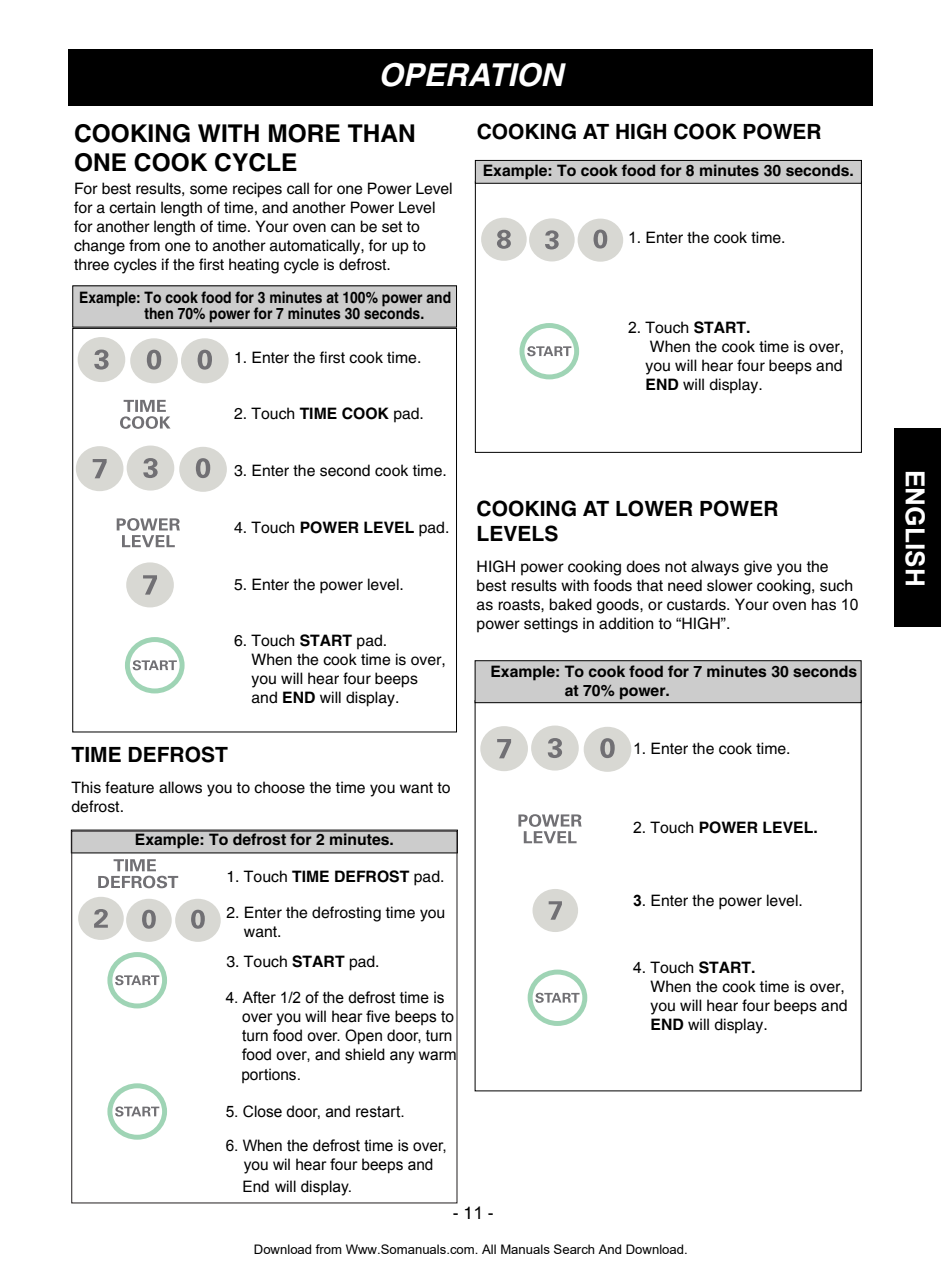
<style>
.page{position:relative;width:942px;height:1274px;background:#fff}
.page>*{position:absolute;margin:0;border:0;box-sizing:border-box;transform-origin:0 0}
.t1{font:italic 700 31.5px "Helvetica";color:#fff}
.t2{font:700 26.25px "Arial";color:#fff}
.t3{font:700 24.5px/29.4px "Helvetica";color:#000}
.t4{font:700 21px/25.2px "Helvetica";color:#000}
.t5{font:17.5px "Helvetica";color:#000}
.t6{font:15.75px/18.9px "Helvetica";color:#000}
.t7{font:15.75px/19.1px "Arial";color:#000}
.t8{font:700 15.75px/18.9px "Helvetica";color:#000}
.t9{font:700 15.75px/15.8px "Helvetica";color:#000;scale:.88 1}
.t10{font:13.12px "Arial";color:#000}
.s1{font-family:"Arial"}
.s2{font-weight:700}
.s3{font-family:"Arial";font-weight:400}
.s4{font-weight:400}
.s5{font-family:"Arial";font-weight:700}
</style>
<div class="page">
<svg style="left:474px;top:160px;width:388px;height:932px"></svg>
<div style="left:475px;top:661px;width:385px;height:41px;background:#ccc"></div>
<div style="left:474px;top:660px;width:387px;height:43px;border:1px solid #000"></div>
<div style="left:69px;top:50px;width:803px;height:56px;background:#000"></div>
<div style="left:72px;top:328px;width:385px;height:404px;border:1px solid #000"></div>
<div style="left:73px;top:286px;width:383px;height:41px;background:#ccc"></div>
<div style="left:72px;top:831px;width:385px;height:22px;background:#ccc"></div>
<div style="left:80px;top:339px;width:43px;height:41px;background:#d8d8d3;border-radius:50%"></div>
<div style="left:78px;top:337px;width:47px;height:45px;border:4px solid #d8d8d3;border-radius:50%"></div>
<svg style="left:94px;top:350px;width:15px;height:20px"></svg>
<div style="left:132px;top:340px;width:44px;height:41px;background:#d8d8d3;border-radius:50%"></div>
<div style="left:130px;top:338px;width:48px;height:45px;border:4px solid #d8d8d3;border-radius:50%"></div>
<svg style="left:147px;top:350px;width:14px;height:20px"></svg>
<div style="left:183px;top:340px;width:44px;height:41px;background:#d8d8d3;border-radius:50%"></div>
<div style="left:181px;top:338px;width:48px;height:45px;border:4px solid #d8d8d3;border-radius:50%"></div>
<svg style="left:198px;top:350px;width:14px;height:20px"></svg>
<svg style="left:120px;top:400px;width:50px;height:29px"></svg>
<div style="left:129px;top:448px;width:43px;height:41px;background:#d8d8d3;border-radius:50%"></div>
<div style="left:127px;top:446px;width:47px;height:45px;border:4px solid #d8d8d3;border-radius:50%"></div>
<svg style="left:143px;top:458px;width:15px;height:20px"></svg>
<div style="left:181px;top:449px;width:44px;height:41px;background:#d8d8d3;border-radius:50%"></div>
<div style="left:179px;top:447px;width:48px;height:45px;border:4px solid #d8d8d3;border-radius:50%"></div>
<svg style="left:196px;top:458px;width:14px;height:20px"></svg>
<div style="left:78px;top:448px;width:43px;height:41px;background:#d8d8d3;border-radius:50%"></div>
<div style="left:76px;top:446px;width:47px;height:45px;border:4px solid #d8d8d3;border-radius:50%"></div>
<svg style="left:93px;top:459px;width:14px;height:19px"></svg>
<svg style="left:117px;top:518px;width:63px;height:29px"></svg>
<div style="left:128px;top:564px;width:44px;height:41px;background:#d8d8d3;border-radius:50%"></div>
<div style="left:126px;top:562px;width:48px;height:45px;border:4px solid #d8d8d3;border-radius:50%"></div>
<svg style="left:143px;top:575px;width:14px;height:20px"></svg>
<svg style="left:133px;top:660px;width:44px;height:10px"></svg>
<div style="left:125px;top:637px;width:59px;height:56px;border:5px solid #9fd4b5;border-radius:50%"></div>
<svg style="left:98px;top:859px;width:80px;height:29px"></svg>
<div style="left:80px;top:899px;width:42px;height:39px;background:#d8d8d3;border-radius:50%"></div>
<div style="left:78px;top:897px;width:46px;height:43px;border:4px solid #d8d8d3;border-radius:50%"></div>
<svg style="left:94px;top:909px;width:14px;height:19px"></svg>
<div style="left:128px;top:901px;width:42px;height:39px;background:#d8d8d3;border-radius:50%"></div>
<div style="left:126px;top:899px;width:46px;height:43px;border:4px solid #d8d8d3;border-radius:50%"></div>
<svg style="left:142px;top:910px;width:14px;height:19px"></svg>
<div style="left:177px;top:901px;width:42px;height:39px;background:#d8d8d3;border-radius:50%"></div>
<div style="left:175px;top:899px;width:46px;height:43px;border:4px solid #d8d8d3;border-radius:50%"></div>
<svg style="left:191px;top:910px;width:14px;height:19px"></svg>
<svg style="left:115px;top:975px;width:44px;height:10px"></svg>
<div style="left:107px;top:952px;width:60px;height:56px;border:5px solid #9fd4b5;border-radius:50%"></div>
<svg style="left:115px;top:1106px;width:44px;height:11px"></svg>
<div style="left:107px;top:1083px;width:60px;height:57px;border:5px solid #9fd4b5;border-radius:50%"></div>
<svg style="left:535px;top:993px;width:44px;height:10px"></svg>
<div style="left:527px;top:970px;width:60px;height:56px;border:5px solid #9fd4b5;border-radius:50%"></div>
<div style="left:534px;top:891px;width:42px;height:39px;background:#d8d8d3;border-radius:50%"></div>
<div style="left:532px;top:889px;width:46px;height:43px;border:4px solid #d8d8d3;border-radius:50%"></div>
<svg style="left:548px;top:901px;width:14px;height:19px"></svg>
<svg style="left:518px;top:814px;width:63px;height:29px"></svg>
<div style="left:533px;top:728px;width:43px;height:41px;background:#d8d8d3;border-radius:50%"></div>
<div style="left:531px;top:726px;width:47px;height:45px;border:4px solid #d8d8d3;border-radius:50%"></div>
<svg style="left:548px;top:738px;width:14px;height:20px"></svg>
<div style="left:585px;top:729px;width:44px;height:41px;background:#d8d8d3;border-radius:50%"></div>
<div style="left:583px;top:727px;width:48px;height:45px;border:4px solid #d8d8d3;border-radius:50%"></div>
<svg style="left:600px;top:738px;width:14px;height:20px"></svg>
<div style="left:482px;top:728px;width:44px;height:41px;background:#d8d8d3;border-radius:50%"></div>
<div style="left:480px;top:726px;width:48px;height:45px;border:4px solid #d8d8d3;border-radius:50%"></div>
<svg style="left:497px;top:739px;width:14px;height:19px"></svg>
<div style="left:483px;top:220px;width:41px;height:39px;background:#d8d8d3;border-radius:50%"></div>
<div style="left:481px;top:218px;width:45px;height:43px;border:4px solid #d8d8d3;border-radius:50%"></div>
<svg style="left:497px;top:230px;width:14px;height:19px"></svg>
<div style="left:531px;top:220px;width:41px;height:39px;background:#d8d8d3;border-radius:50%"></div>
<div style="left:529px;top:218px;width:45px;height:43px;border:4px solid #d8d8d3;border-radius:50%"></div>
<svg style="left:545px;top:230px;width:13px;height:19px"></svg>
<div style="left:579px;top:221px;width:42px;height:39px;background:#d8d8d3;border-radius:50%"></div>
<div style="left:577px;top:219px;width:46px;height:43px;border:4px solid #d8d8d3;border-radius:50%"></div>
<svg style="left:593px;top:230px;width:14px;height:19px"></svg>
<svg style="left:527px;top:346px;width:44px;height:10px"></svg>
<div style="left:519px;top:323px;width:60px;height:56px;border:5px solid #9fd4b5;border-radius:50%"></div>
<div style="left:894px;top:429px;width:46px;height:198px;background:#000"></div>
<h1 class="t1" style="left:378px;top:63px;width:186px">OPERATION</h1>
<h3 class="t3" style="left:74px;top:121px;width:343px">COOKING WITH MORE THAN<br>ONE COOK CYCLE</h3>
<p class="t6" style="left:74px;top:180px;width:380px">For best results, some recipes call for one Power Level for a certain length of time, and another Power Level for another length of time. Your oven can be set to change from one to another automatically, for up to three cycles if the first heating cycle is defrost.</p>
<p class="t9" style="left:144px;top:291px;width:350px;text-indent:-65px">Example: To cook food for 3 minutes at 100% power and then 70% power for 7 minutes 30 seconds.</p>
<p class="t6" style="left:234px;top:349px;width:189px">1. Enter the first cook time.</p>
<h3 class="t4" style="left:476px;top:121px;width:346px">COOKING AT HIGH COOK POWER</h3>
<p class="t8" style="left:483px;top:162px;width:373px">Example: To cook food for 8 minutes 30 seconds.</p>
<p class="t6" style="left:628px;top:229px;width:159px"><span class="s1">1</span>. Enter the cook time.</p>
<p class="t6" style="left:645px;top:320px;width:200px;text-indent:-17px"><span class="s1">2</span>. Touch <span class="s2">START.<br></span>When the cook time is over, you will hear four beeps and<br><span class="s2">END</span> will display.</p>
<p class="t6" style="left:234px;top:406px;width:191px">2. Touch <span class="s2">TIME COOK</span> pad.</p>
<p class="t6" style="left:234px;top:463px;width:214px">3. Enter the second cook time.</p>
<p class="t6" style="left:234px;top:519px;width:217px">4. Touch <span class="s2">POWER LEVEL</span> pad.</p>
<p class="t6" style="left:234px;top:576px;width:171px">5. Enter the power level.</p>
<p class="t6" style="left:251px;top:633px;width:196px;text-indent:-17px">6. Touch <span class="s2">START</span> pad.<br>When the cook time is over, you will hear four beeps and <span class="s2">END</span> will display.</p>
<h3 class="t4" style="left:71px;top:744px;width:158px">TIME DEFROST</h3>
<p class="t6" style="left:71px;top:780px;width:380px">This feature allows you to choose the time you want to defrost.</p>
<p class="t8" style="left:135px;top:832px;width:260px">Example: To defrost for 2 minutes.</p>
<p class="t6" style="left:226px;top:868px;width:219px">1. Touch <span class="s2">TIME DEFROST</span> pad.</p>
<p class="t6" style="left:244px;top:904px;width:203px;text-indent:-17px">2. Enter the defrosting time you want.</p>
<p class="t6" style="left:226px;top:954px;width:155px">3. Touch <span class="s2">START</span> pad.</p>
<p class="t7" style="left:241px;top:988px;width:217px;text-indent:-16px">4. After 1/2 of the defrost time is over you will hear five beeps to turn food over. Open door, turn food over, and shield any warm portions.</p>
<p class="t7" style="left:226px;top:1102px;width:180px">5. Close door, and restart.</p>
<p class="t7" style="left:226px;top:1137px;width:222px;text-align:center">6. When the defrost time is over, you wil hear four beeps and</p>
<p class="t7" style="left:242px;top:1177px;width:111px">End will display.</p>
<h3 class="t4" style="left:476px;top:498px;width:303px">COOKING AT LOWER POWER<br>LEVELS</h3>
<p class="t6" style="left:476px;top:559px;width:383px">HIGH power cooking does not always give you the best results with foods that need slower cooking, such as roasts, baked goods, or custards. Your oven has <span class="s1">10 </span>power settings in addition to “HIGH”.</p>
<p class="t8" style="left:565px;top:664px;width:294px;text-indent:-74px">Example: To cook food for 7 minutes 30 seconds at 70% power.</p>
<p class="t6" style="left:633px;top:740px;width:159px"><span class="s1">1</span>. Enter the cook time.</p>
<p class="t8" style="left:633px;top:820px;width:186px"><span class="s3">2</span><span class="s4">. Touch</span> POWER LEVEL.</p>
<p class="t6" style="left:633px;top:893px;width:171px"><span class="s5">3</span>. Enter the power level.</p>
<p class="t6" style="left:650px;top:960px;width:198px;text-indent:-17px"><span class="s1">4</span>. Touch <span class="s2">START.<br></span>When the cook time is over, you will hear four beeps and<br><span class="s2">END</span> will display.</p>
<p class="t5" style="left:453px;top:1207px;width:42px">- 1<span class="s1">1</span> -</p>
<p class="t10" style="left:254px;top:1242px;width:435px">Download from Www.Somanuals.com. All Manuals Search And Download.</p>
<h2 class="t2" style="left:932px;top:470px;width:118px;rotate:90deg">ENGLISH</h2>
</div>
